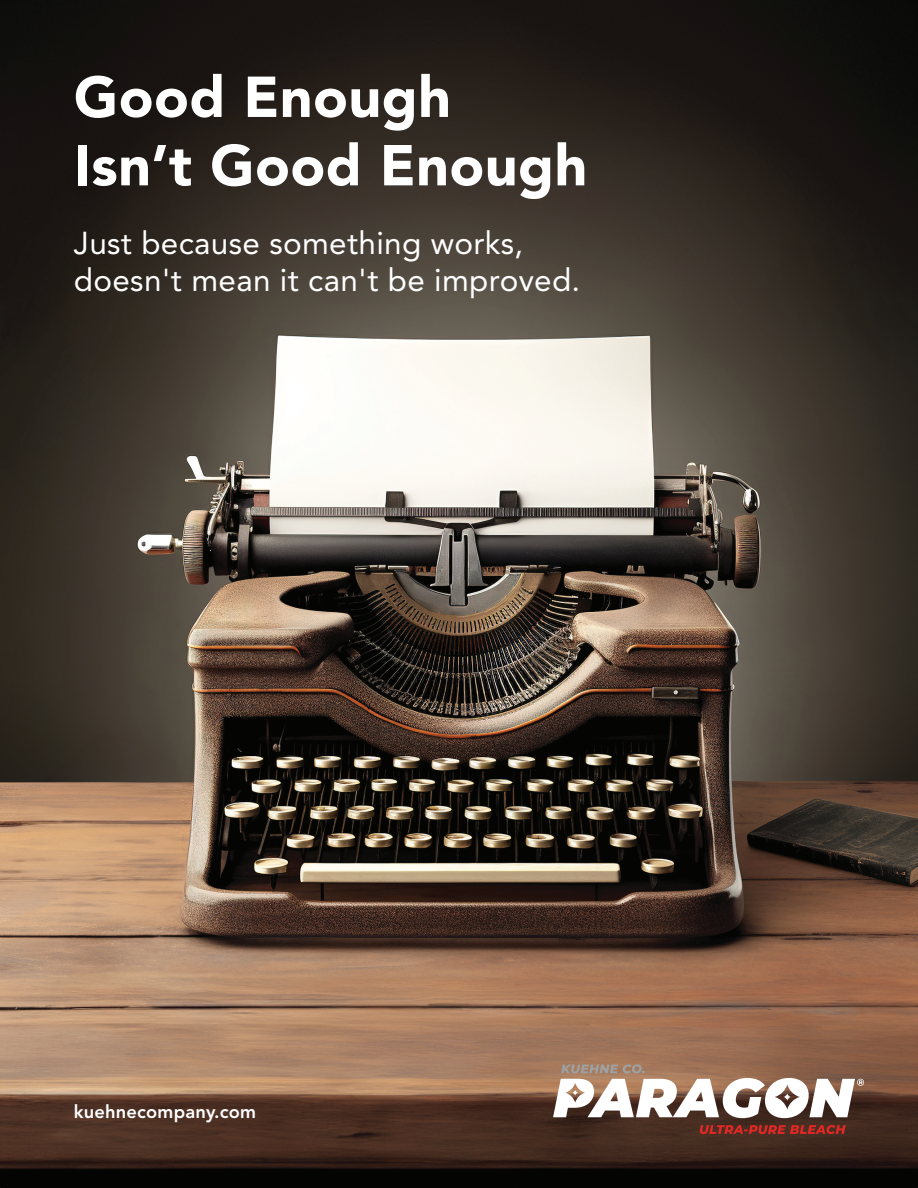
<style>
.page{position:relative;width:918px;height:1188px;background:#fff}
.page>*{position:absolute;margin:0;border:0;box-sizing:border-box;transform-origin:0 0}
.t1{font:900 57px/68.4px "Avenir";letter-spacing:.01em;color:#fff}
.t2{font:31.5px/37.8px "Avenir";letter-spacing:.01em;color:#fff}
.t3{font:800 18.3px "Avenir";letter-spacing:.01em;color:#fff}
</style>
<div class="page">
<img style="left:0;top:0;width:918px;height:1188px">
<svg style="left:700px;top:1125px;width:146px;height:9px"></svg>
<svg style="left:553px;top:1064px;width:311px;height:54px"></svg>
<h1 class="t1" style="left:74px;top:66px;width:515px">Good Enough<br>Isn’t Good Enough</h1>
<p class="t2" style="left:74px;top:225px;width:508px">Just because something works, doesn't mean it can't be improved.</p>
<p class="t3" style="left:74px;top:1098px;width:184px">kuehnecompany.com</p>
</div>
